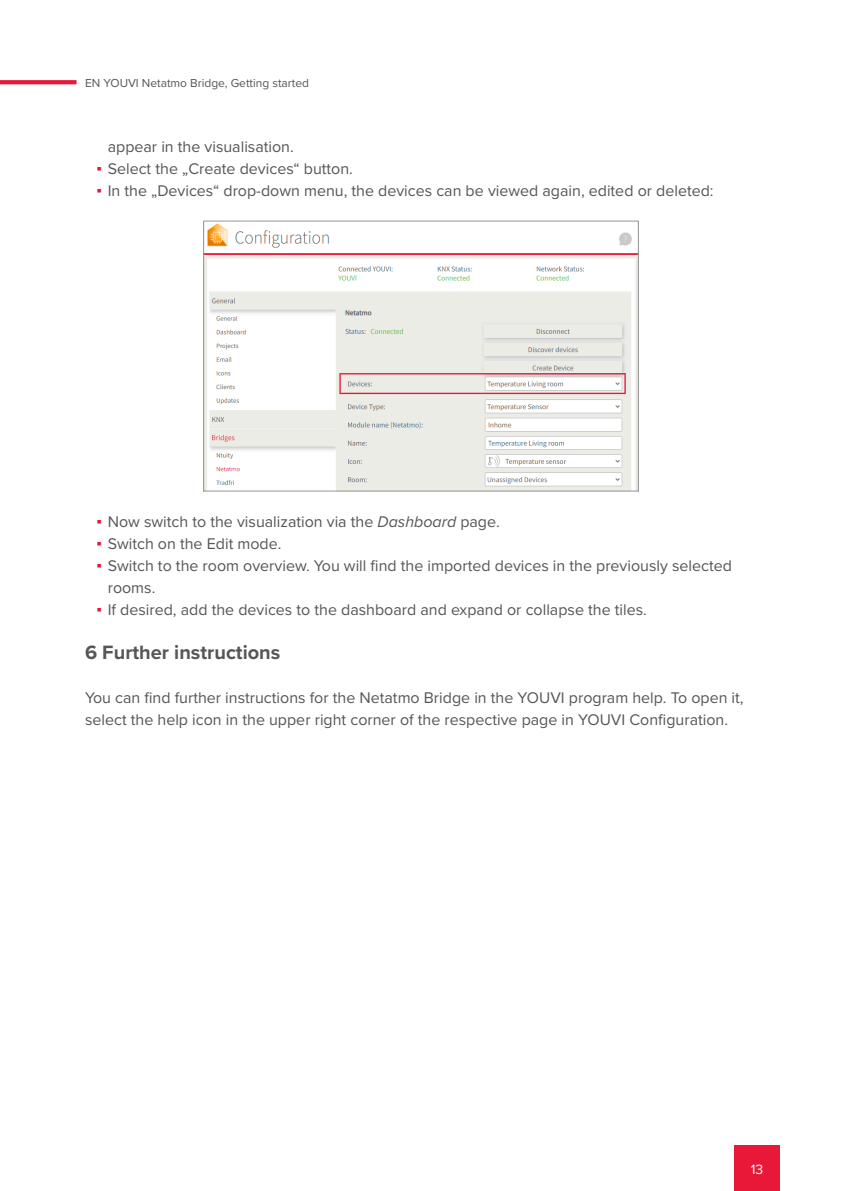
<style>
.page{position:relative;width:842px;height:1191px;background:#fff}
.page>*{position:absolute;margin:0;border:0;box-sizing:border-box;transform-origin:0 0}
.Überschrift_Ebene_1{font:700 20px "Proxima Nova";color:#565655}
.Fließtext_8pt__80__S{font:16px/22px "Proxima Nova";color:#565655}
.t1{font:14px "Proxima Nova";color:#fff}
.t2{font:12px "Proxima Nova";color:#565655}
.s1{font-family:"Verdana";color:#e81839}
.s2{font-style:italic}
</style>
<div class="page">
<div style="left:734px;top:1145px;width:46px;height:46px;background:#e81839"></div>
<svg style="left:0;top:80px;width:77px;height:4px"></svg>
<img style="left:205px;top:223px;width:431px;height:266px">
<div style="left:203px;top:221px;width:435px;height:270px;border:1px solid #979797"></div>
<p class="t2" style="left:85px;top:74px;width:225px">EN YOUVI Netatmo Bridge, Getting started</p>
<p class="Fließtext_8pt__80__S" style="left:108px;top:135px;width:188px">appear in the visualisation.</p>
<p class="Fließtext_8pt__80__S" style="left:96px;top:157px;width:258px"><span class="s1">▪</span> Select the „Create devices“ button.</p>
<p class="Fließtext_8pt__80__S" style="left:96px;top:179px;width:619px"><span class="s1">▪</span> In the „Devices“ drop-down menu, the devices can be viewed again, edited or deleted:</p>
<p class="Fließtext_8pt__80__S" style="left:96px;top:509px;width:405px"><span class="s1">▪</span> Now switch to the visualization via the <span class="s2">Dashboard</span> page.</p>
<p class="Fließtext_8pt__80__S" style="left:96px;top:531px;width:186px"><span class="s1">▪</span> Switch on the Edit mode.</p>
<p class="Fließtext_8pt__80__S" style="left:108px;top:553px;width:626px;text-indent:-11px"><span class="s1">▪</span> Switch to the room overview. You will find the imported devices in the previously selected rooms.</p>
<p class="Fließtext_8pt__80__S" style="left:96px;top:597px;width:552px"><span class="s1">▪</span> If desired, add the devices to the dashboard and expand or collapse the tiles.</p>
<p class="Überschrift_Ebene_1" style="left:85px;top:637px;width:197px">6 Further instructions</p>
<p class="Fließtext_8pt__80__S" style="left:85px;top:685px;width:660px">You can find further instructions for the Netatmo Bridge in the YOUVI program help. To open it, select the help icon in the upper right corner of the respective page in YOUVI Configuration.</p>
<p class="t1" style="left:751px;top:1159px;width:14px">13</p>
</div>
